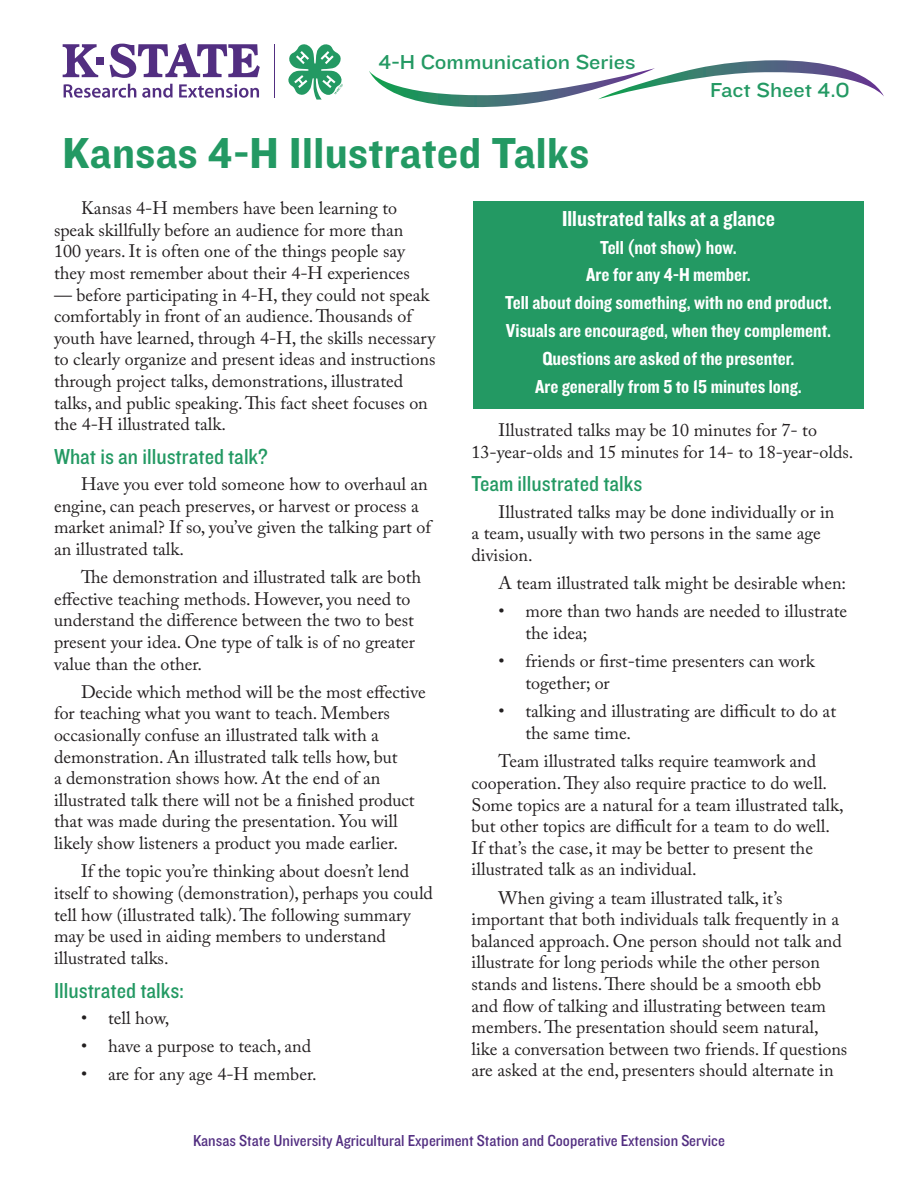
<style>
.page{position:relative;width:918px;height:1188px;background:#fff}
.page>*{position:absolute;margin:0;border:0;box-sizing:border-box;transform-origin:0 0}
.t1{font:45px "Knockout 51 Middleweight";letter-spacing:.01em;color:#239963}
.Headings{font:22.5px "Knockout 30 Junior Welterwt";color:#239963}
.Table_Headings{font:22.5px "Knockout 50 Welterweight";color:#fff}
.t2{font:21px "Knockout 32 Junior Cruisewt";color:#239963}
.Table_Headings-2{font:19.5px "Knockout 50 Welterweight";color:#fff}
.body_text{font:18px/21.6px "Adobe Caslon Pro";color:#231f20}
.Table_Subhead{font:16.5px "Knockout 30 Junior Welterwt";color:#522e81}
</style>
<div class="page">
<svg style="left:369px;top:60px;width:515px;height:48px"></svg>
<div style="left:97px;top:57px;width:7px;height:7px;background:#522e81"></div>
<svg style="left:63px;top:44px;width:35px;height:33px"></svg>
<svg style="left:110px;top:43px;width:150px;height:35px"></svg>
<svg style="left:64px;top:84px;width:72px;height:14px"></svg>
<svg style="left:142px;top:84px;width:31px;height:14px"></svg>
<svg style="left:179px;top:84px;width:80px;height:14px"></svg>
<hr style="left:274px;top:44px;width:1px;height:53px;background:#522e81">
<svg style="left:288px;top:44px;width:55px;height:56px"></svg>
<div style="left:473px;top:201px;width:391px;height:207px;background:#239963"></div>
<p class="t2" style="left:378px;top:48px;width:259px">4-H Communication Series</p>
<p class="t2" style="left:710px;top:75px;width:141px">Fact Sheet 4.0</p>
<p class="t1" style="left:63px;top:122px;width:528px">Kansas 4-H Illustrated Talks</p>
<p class="body_text" style="left:54px;top:197px;width:357px;text-indent:27px">Kansas 4-H members have been learning to speak skillfully before an audience for more than 100 years. It is often one of the things people say they most remember about their 4-H experiences</p>
<p class="body_text" style="left:54px;top:283px;width:383px">— before participating in 4-H, they could not speak comfortably in front of an audience. Thousands of youth have learned, through 4-H, the skills necessary to clearly organize and present ideas and instructions through project talks, demonstrations, illustrated talks, and public speaking. This fact sheet focuses on the 4-H illustrated talk.</p>
<p class="Headings" style="left:54px;top:441px;width:215px">What is an illustrated talk?</p>
<p class="body_text" style="left:54px;top:473px;width:379px;text-indent:27px">Have you ever told someone how to overhaul an engine, can peach preserves, or harvest or process a market animal? If so, you’ve given the talking part of an illustrated talk.</p>
<p class="body_text" style="left:54px;top:566px;width:369px;text-indent:27px">The demonstration and illustrated talk are both effective teaching methods. However, you need to understand the difference between the two to best present your idea. One type of talk is of no greater value than the other.</p>
<p class="body_text" style="left:54px;top:681px;width:373px;text-indent:27px">Decide which method will be the most effective for teaching what you want to teach. Members occasionally confuse an illustrated talk with a demonstration. An illustrated talk tells how, but<br>a demonstration shows how. At the end of an illustrated talk there will not be a finished product that was made during the presentation. You will likely show listeners a product you made earlier.</p>
<p class="body_text" style="left:54px;top:860px;width:381px;text-indent:27px">If the topic you’re thinking about doesn’t lend itself to showing (demonstration), perhaps you could tell how (illustrated talk). The following summary may be used in aiding members to understand illustrated talks.</p>
<p class="Headings" style="left:54px;top:975px;width:132px">Illustrated talks:</p>
<p class="body_text" style="left:81px;top:1007px;width:90px">• tell how,</p>
<p class="body_text" style="left:81px;top:1035px;width:232px">• have a purpose to teach, and</p>
<p class="body_text" style="left:81px;top:1063px;width:237px">• are for any age 4-H member.</p>
<p class="Table_Headings" style="left:562px;top:203px;width:214px">Illustrated talks at a glance</p>
<p class="Table_Headings-2" style="left:600px;top:234px;width:138px">Tell (not show) how.</p>
<p class="Table_Headings-2" style="left:586px;top:262px;width:166px">Are for any 4-H member.</p>
<p class="Table_Headings-2" style="left:505px;top:290px;width:328px">Tell about doing something, with no end product.</p>
<p class="Table_Headings-2" style="left:506px;top:318px;width:327px">Visuals are encouraged, when they complement.</p>
<p class="Table_Headings-2" style="left:543px;top:346px;width:254px">Questions are asked of the presenter.</p>
<p class="Table_Headings-2" style="left:535px;top:374px;width:268px">Are generally from 5 to 15 minutes long.</p>
<p class="body_text" style="left:472px;top:419px;width:383px;text-align:center">Illustrated talks may be 10 minutes for 7- to<br>13-year-olds and 15 minutes for 14- to 18-year-olds.</p>
<p class="Headings" style="left:472px;top:469px;width:172px">Team illustrated talks</p>
<p class="body_text" style="left:472px;top:501px;width:364px;text-indent:27px">Illustrated talks may be done individually or in a team, usually with two persons in the same age division.</p>
<p class="body_text" style="left:499px;top:572px;width:349px">A team illustrated talk might be desirable when:</p>
<p class="body_text" style="left:526px;top:600px;width:323px;text-indent:-27px">• more than two hands are needed to illustrate the idea;</p>
<p class="body_text" style="left:526px;top:650px;width:291px;text-indent:-27px">• friends or first-time presenters can work together; or</p>
<p class="body_text" style="left:526px;top:700px;width:312px;text-indent:-27px">• talking and illustrating are difficult to do at the same time.</p>
<p class="body_text" style="left:472px;top:750px;width:374px;text-indent:27px">Team illustrated talks require teamwork and cooperation. They also require practice to do well.<br>Some topics are a natural for a team illustrated talk, but other topics are difficult for a team to do well.<br>If that’s the case, it may be better to present the illustrated talk as an individual.</p>
<p class="body_text" style="left:472px;top:887px;width:377px;text-indent:27px">When giving a team illustrated talk, it’s important that both individuals talk frequently in a balanced approach. One person should not talk and illustrate for long periods while the other person stands and listens. There should be a smooth ebb and flow of talking and illustrating between team members. The presentation should seem natural, like a conversation between two friends. If questions are asked at the end, presenters should alternate in</p>
<p class="Table_Subhead" style="left:193px;top:1130px;width:533px">Kansas State University Agricultural Experiment Station and Cooperative Extension Service</p>
</div>
